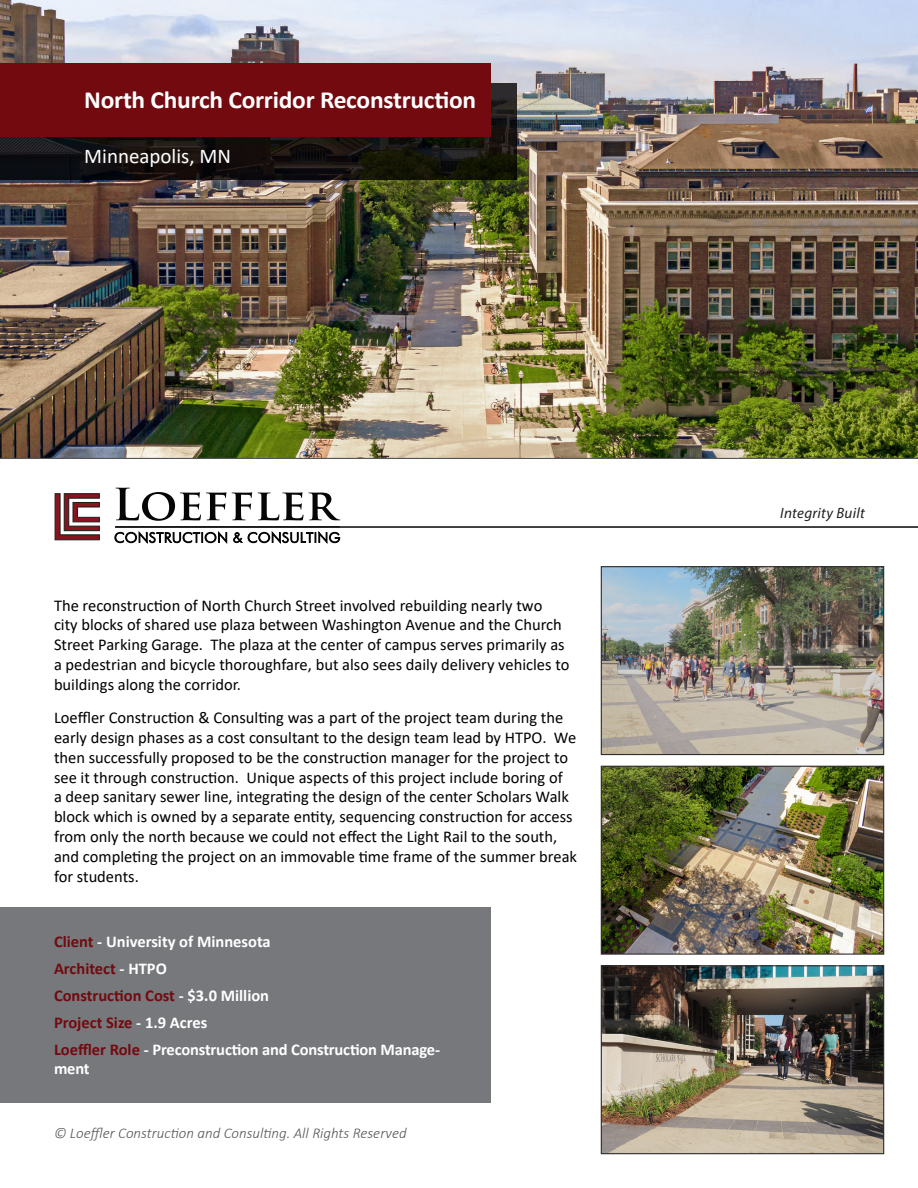
<style>
.page{position:relative;width:918px;height:1188px;background:#fff}
.page>*{position:absolute;margin:0;border:0;box-sizing:border-box;transform-origin:0 0}
.Title_Project_Name{font:700 24.75px "Calibri";letter-spacing:-.01em;color:#fff}
.Subtitle_Location{font:21px "Calibri";color:#fff}
.t1{font:16.5px/19.8px "Calibri";color:#000}
.t2{font:700 16.5px/19.8px "Calibri";letter-spacing:-.01em;color:#fff}
.t3{font:700 16.5px "Calibri";color:#730a10}
.t4{font:italic 300 15px "Calibri";color:#545557}
.t5{font:italic 15px "Myriad Pro";letter-spacing:.02em;color:#231f20}
.s1{color:#730a10}
.s2{color:#fff}
</style>
<div class="page">
<hr style="left:115px;top:526px;width:803px;height:2px;background:#050604">
<svg style="left:55px;top:493px;width:45px;height:47px"></svg>
<svg style="left:116px;top:488px;width:110px;height:33px"></svg>
<svg style="left:232px;top:492px;width:20px;height:28px"></svg>
<svg style="left:258px;top:492px;width:82px;height:28px"></svg>
<svg style="left:114px;top:531px;width:226px;height:13px"></svg>
<img style="left:0;top:0;width:918px;height:459px">
<svg style="left:0;top:83px;width:517px;height:96px;background:#151210"></svg>
<div style="left:0;top:63px;width:490px;height:74px;background:#730a10"></div>
<img style="left:603px;top:768px;width:279px;height:185px">
<div style="left:601px;top:766px;width:283px;height:189px;border:1px solid #322e2e"></div>
<img style="left:603px;top:967px;width:279px;height:185px">
<div style="left:601px;top:965px;width:283px;height:189px;border:1px solid #322e2e"></div>
<img style="left:603px;top:568px;width:279px;height:185px">
<div style="left:601px;top:566px;width:283px;height:189px;border:1px solid #322e2e"></div>
<div style="left:0;top:907px;width:490px;height:195px;background:#76787b"></div>
<p class="Title_Project_Name" style="left:84px;top:82px;width:393px">North Church Corridor Reconstruction</p>
<p class="Subtitle_Location" style="left:84px;top:141px;width:148px">Minneapolis, MN</p>
<p class="t1" style="left:54px;top:595px;width:517px">The reconstruction of North Church Street involved rebuilding nearly two city blocks of shared use plaza between Washington Avenue and the Church Street Parking Garage. The plaza at the center of campus serves primarily as a pedestrian and bicycle thoroughfare, but also sees daily delivery vehicles to buildings along the corridor.</p>
<p class="t1" style="left:54px;top:707px;width:525px">Loeffler Construction &amp; Consulting was a part of the project team during the early design phases as a cost consultant to the design team lead by HTPO. We then successfully proposed to be the construction manager for the project to see it through construction. Unique aspects of this project include boring of<br>a deep sanitary sewer line, integrating the design of the center Scholars Walk block which is owned by a separate entity, sequencing construction for access from only the north because we could not effect the Light Rail to the south, and completing the project on an immovable time frame of the summer break for students.</p>
<p class="t2" style="left:54px;top:931px;width:218px"><span class="s1">Client</span> - University of Minnesota</p>
<p class="t3" style="left:54px;top:956px;width:114px">Architect <span class="s2">- HTPO</span></p>
<p class="t3" style="left:54px;top:983px;width:217px">Construction Cost <span class="s2">- $3.0 Million</span></p>
<p class="t3" style="left:54px;top:1010px;width:155px">Project Size <span class="s2">- 1.9 Acres</span></p>
<p class="t2" style="left:54px;top:1039px;width:388px"><span class="s1">Loeffler Role</span> - Preconstruction and Construction Manage&shy;ment</p>
<p class="t4" style="left:54px;top:1124px;width:354px">© Loeffler Construction and Consulting. All Rights Reserved</p>
<p class="t5" style="left:780px;top:504px;width:86px">Integrity Built</p>
</div>
